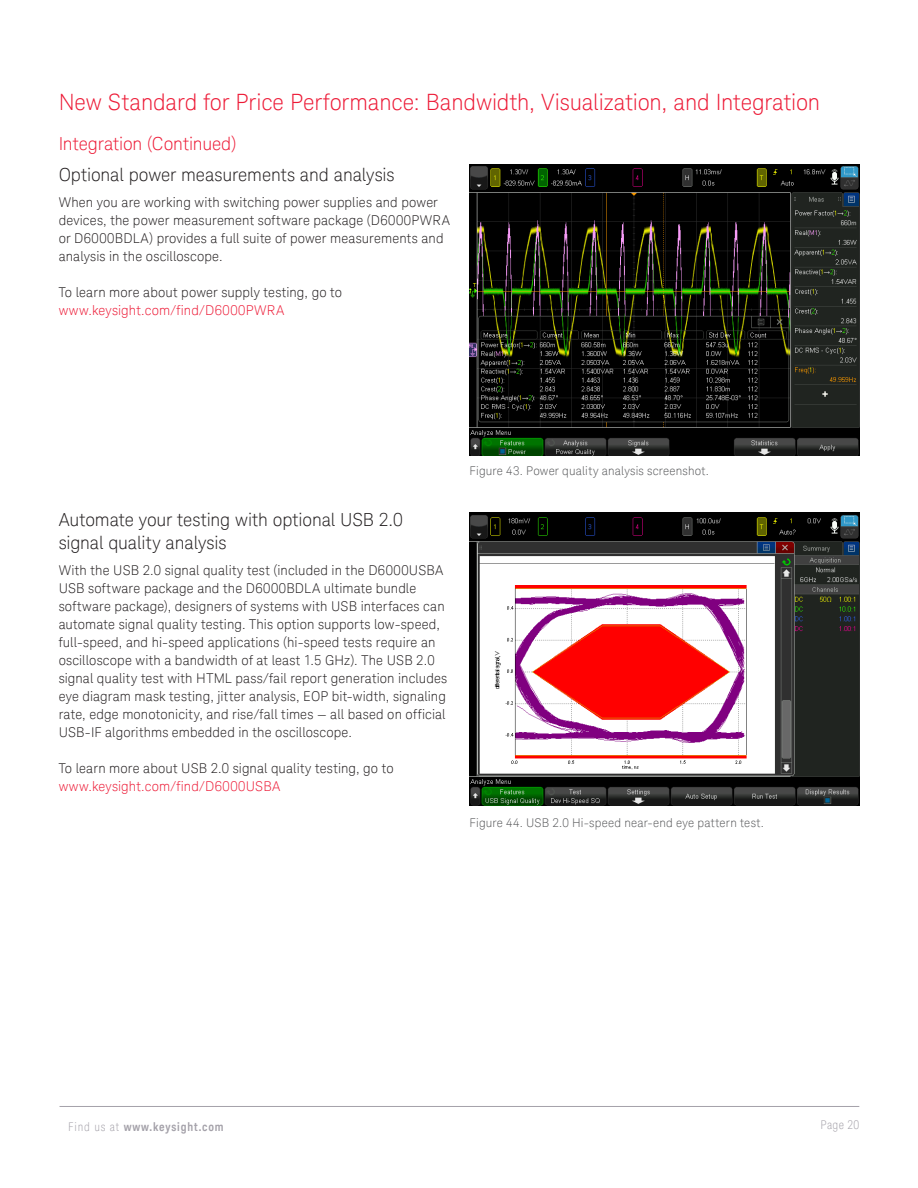
<style>
.page{position:relative;width:918px;height:1188px;background:#fff}
.page>*{position:absolute;margin:0;border:0;box-sizing:border-box;transform-origin:0 0}
.K_Heading_1{font:300 22.5px "Keysight Sans";letter-spacing:-.005em;color:#ed1a36}
.K_Heading_3{font:300 18px/22.5px "Keysight Sans";letter-spacing:-.005em;color:#231f20}
.K_Heading_2{font:300 18px "Keysight Sans";letter-spacing:-.005em;color:#ed1a36}
.K_Body_Text{font:300 13.5px/18px "Keysight Sans";letter-spacing:.01em;color:#231f20}
.K_Diagrams_and_Figur{font:300 12px "Keysight Sans";letter-spacing:.015em;color:#57585a}
.t1{font:700 12px "Keysight Sans Condensed";letter-spacing:.07em;color:#a4a1a9}
.t2{font:300 condensed 12px "Keysight Sans";letter-spacing:.03em;color:#a4a1a9}
.s1{color:#ed1a36}
.s2{font-family:"Keysight Sans";font-weight:300;font-stretch:condensed}
</style>
<div class="page">
<hr style="left:60px;top:1106px;width:799px;height:1px;background:#a4a1a9">
<img style="left:470px;top:165px;width:389px;height:291px">
<img style="left:470px;top:513px;width:389px;height:292px">
<p class="K_Heading_1" style="left:59px;top:89px;width:763px">New Standard for Price Performance: Bandwidth, Visualization, and Integration</p>
<p class="K_Heading_2" style="left:59px;top:133px;width:179px">Integration (Continued)</p>
<p class="K_Heading_3" style="left:59px;top:163px;width:337px">Optional power measurements and analysis</p>
<p class="K_Body_Text" style="left:59px;top:193px;width:393px">When you are working with switching power supplies and power devices, the power measurement software package (D6000PWRA or D6000BDLA) provides a full suite of power measurements and analysis in the oscilloscope.</p>
<p class="K_Body_Text" style="left:59px;top:283px;width:285px">To learn more about power supply testing, go to <span class="s1">www.keysight.com/find/D6000PWRA</span></p>
<p class="K_Heading_3" style="left:59px;top:508px;width:346px">Automate your testing with optional USB 2.0 signal quality analysis</p>
<p class="K_Body_Text" style="left:59px;top:561px;width:390px">With the USB 2.0 signal quality test (included in the D6000USBA USB software package and the D6000BDLA ultimate bundle software package), designers of systems with USB interfaces can automate signal quality testing. This option supports low-speed, full-speed, and hi-speed applications (hi-speed tests require an oscilloscope with a bandwidth of at least 1.5 GHz). The USB 2.0 signal quality test with HTML pass/fail report generation includes eye diagram mask testing, jitter analysis, EOP bit-width, signaling rate, edge monotonicity, and rise/fall times — all based on official USB-IF algorithms embedded in the oscilloscope.</p>
<p class="K_Body_Text" style="left:59px;top:759px;width:337px">To learn more about USB 2.0 signal quality testing, go to <span class="s1">www.keysight.com/find/D6000USBA</span></p>
<p class="K_Diagrams_and_Figur" style="left:470px;top:464px;width:241px">Figure 43. Power quality analysis screenshot.</p>
<p class="K_Diagrams_and_Figur" style="left:470px;top:816px;width:296px">Figure 44. USB 2.0 Hi-speed near-end eye pattern test.</p>
<p class="t1" style="left:68px;top:1119px;width:157px"><span class="s2">Find us at</span> www.keysight.com</p>
<p class="t2" style="left:821px;top:1117px;width:40px">Page 20</p>
</div>
